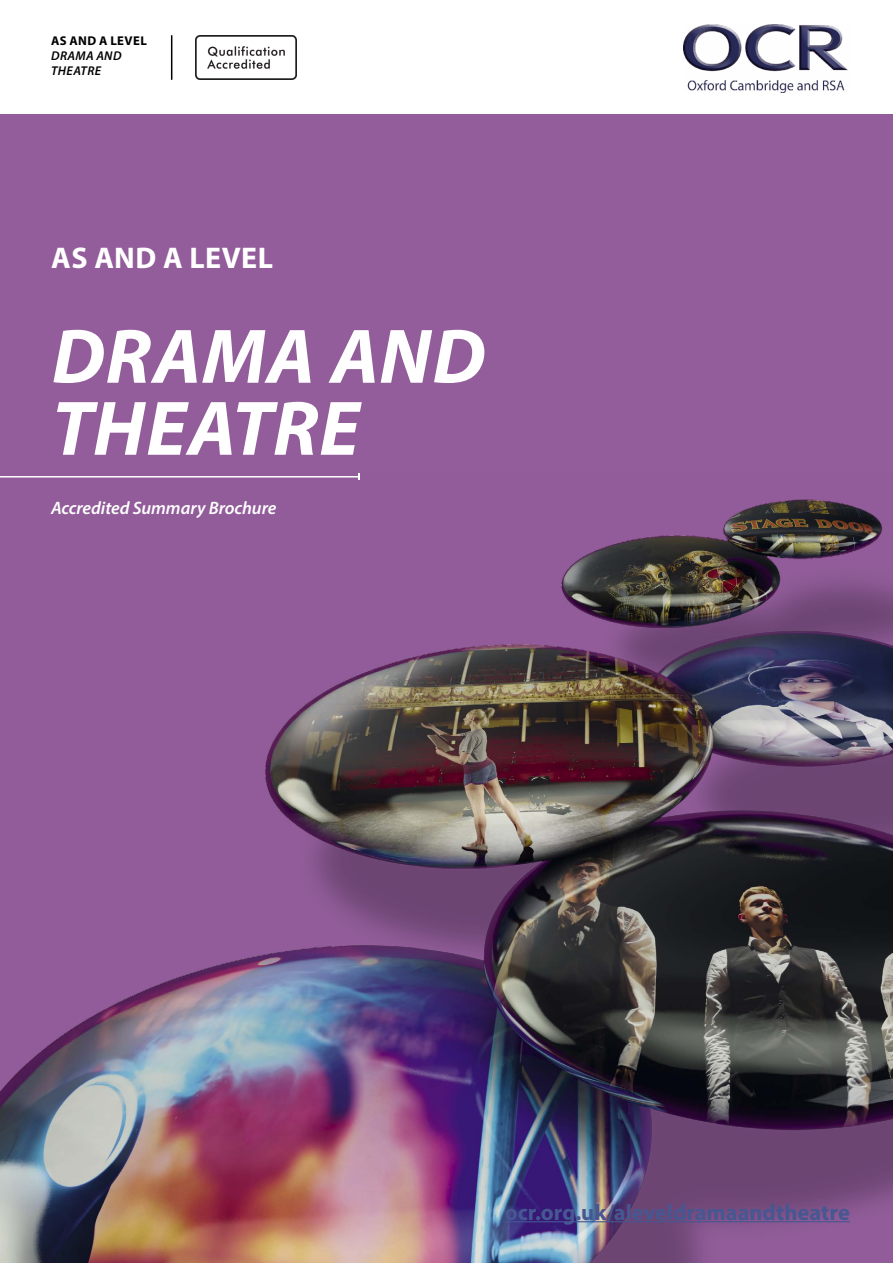
<style>
.page{position:relative;width:893px;height:1263px;background:#fff}
.page>*{position:absolute;margin:0;border:0;box-sizing:border-box;transform-origin:0 0}
.cover-subject{font:italic 700 78px/72px "Myriad Pro";letter-spacing:.01em;color:#fff}
.cover-level{font:700 30px "Myriad Pro";letter-spacing:.02em;color:#fff}
.back_cover_link{font:700 22.5px "Myriad Pro";color:#465792}
.Body{font:italic 600 18px "Myriad Pro";letter-spacing:-.005em;color:#fff}
.cover-level-2{font:italic 600 12.75px/15px "Myriad Pro";letter-spacing:.03em;color:#000}
.s1{font-weight:700;font-style:normal}
</style>
<div class="page">
<div style="left:0;top:115px;width:893px;height:1148px;background:#925d9a"></div>
<img style="left:0;top:473px;width:893px;height:790px">
<img style="left:683px;top:25px;width:165px;height:67px">
<hr style="left:505px;top:1221px;width:345px;height:1px;background:#465792">
<hr style="left:0;top:476px;width:360px;height:1px;background:#fff">
<hr style="left:171px;top:35px;width:1px;height:45px;background:#000">
<img style="left:196px;top:35px;width:101px;height:45px">
<p class="cover-level-2" style="left:51px;top:33px;width:97px"><span class="s1">AS AND A LEVEL<br></span>DRAMA AND<br>THEATRE</p>
<p class="cover-level" style="left:51px;top:239px;width:223px">AS AND A LEVEL</p>
<p class="cover-subject" style="left:52px;top:318px;width:435px">DRAMA AND<br>THEATRE</p>
<h5 class="Body" style="left:51px;top:496px;width:227px">Accredited Summary Brochure</h5>
<p class="back_cover_link" style="left:505px;top:1197px;width:347px">ocr.org.uk/aleveldramaandtheatre</p>
</div>
